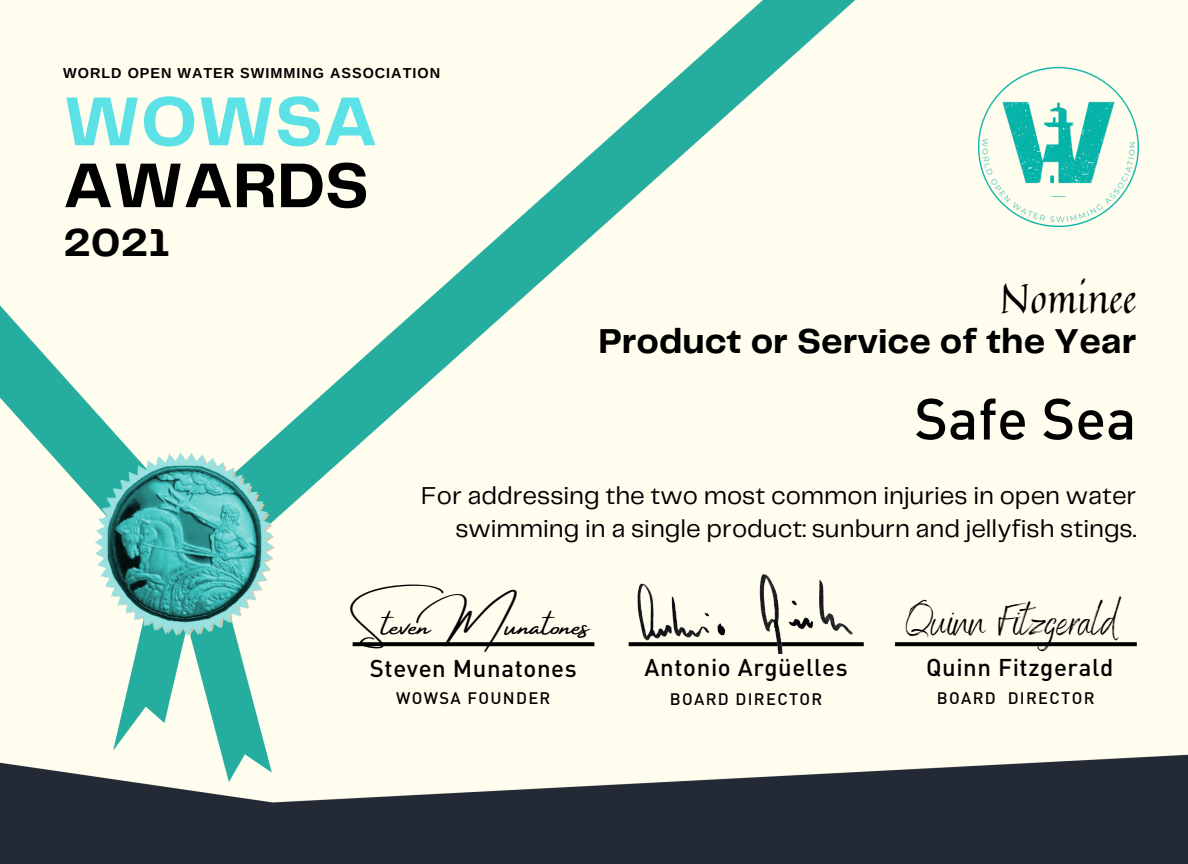
<style>
.page{position:relative;width:1188px;height:864px;background:#fff}
.page>*{position:absolute;margin:0;border:0;box-sizing:border-box;transform-origin:0 0}
.t1{font:700 71.85px "Telegraf";color:#5ce1e6}
.t2{font:700 65.4px "Telegraf";color:#000}
.t3{font:500 57.15px "DIN Pro";color:#000}
.t4{font:43.95px "Benedict";color:#000}
.t5{font:700 40.5px "Telegraf";color:#000}
.t6{font:40.35px "Quintessential";color:#000}
.t7{font:700 35.85px "Telegraf";color:#000}
.t8{font:33.9px "Amsterdam Four";color:#000}
.t9{font:25.35px/32.7px "Telegraf";color:#000;text-align:right}
.t10{font:500 24px "DIN Pro";letter-spacing:.025em;color:#000}
.t11{font:500 16.5px "DIN Pro";letter-spacing:.08em;color:#000}
.t12{font:700 14.4px "Arimo";letter-spacing:.07em;color:#000}
</style>
<div class="page">
<img style="left:1130px;top:0;width:58px;height:864px">
<img style="left:0;top:0;width:1130px;height:864px">
<svg style="left:353px;top:642px;width:241px;height:4px"></svg>
<svg style="left:629px;top:642px;width:235px;height:4px"></svg>
<svg style="left:895px;top:642px;width:242px;height:4px"></svg>
<img style="left:634px;top:572px;width:225px;height:81px">
<img style="left:971px;top:65px;width:170px;height:170px">
<img style="left:75px;top:437px;width:212px;height:214px">
<p class="t12" style="left:63px;top:65px;width:378px">WORLD OPEN WATER SWIMMING ASSOCIATION</p>
<p class="t1" style="left:63px;top:91px;width:316px">WOWSA</p>
<p class="t2" style="left:63px;top:157px;width:307px">AWARDS</p>
<p class="t5" style="left:63px;top:225px;width:108px">2021</p>
<p class="t6" style="left:1000px;top:267px;width:138px">Nominee</p>
<p class="t7" style="left:598px;top:326px;width:540px">Product or Service of the Year</p>
<p class="t3" style="left:914px;top:382px;width:224px">Safe Sea</p>
<p class="t9" style="left:421px;top:481px;width:717px">For addressing the two most common injuries in open water swimming in a single product: sunburn and jellyfish stings.</p>
<p class="t8" style="left:357px;top:607px;width:234px">Steven Munatones</p>
<p class="t10" style="left:370px;top:653px;width:208px">Steven Munatones</p>
<p class="t10" style="left:645px;top:652px;width:205px">Antonio Argüelles</p>
<p class="t11" style="left:396px;top:688px;width:156px">WOWSA FOUNDER</p>
<p class="t11" style="left:670px;top:689px;width:154px">BOARD DIRECTOR</p>
<p class="t4" style="left:906px;top:593px;width:212px">Quinn Fitzgerald</p>
<p class="t10" style="left:926px;top:652px;width:189px">Quinn Fitzgerald</p>
<p class="t11" style="left:937px;top:688px;width:159px">BOARD DIRECTOR</p>
</div>
